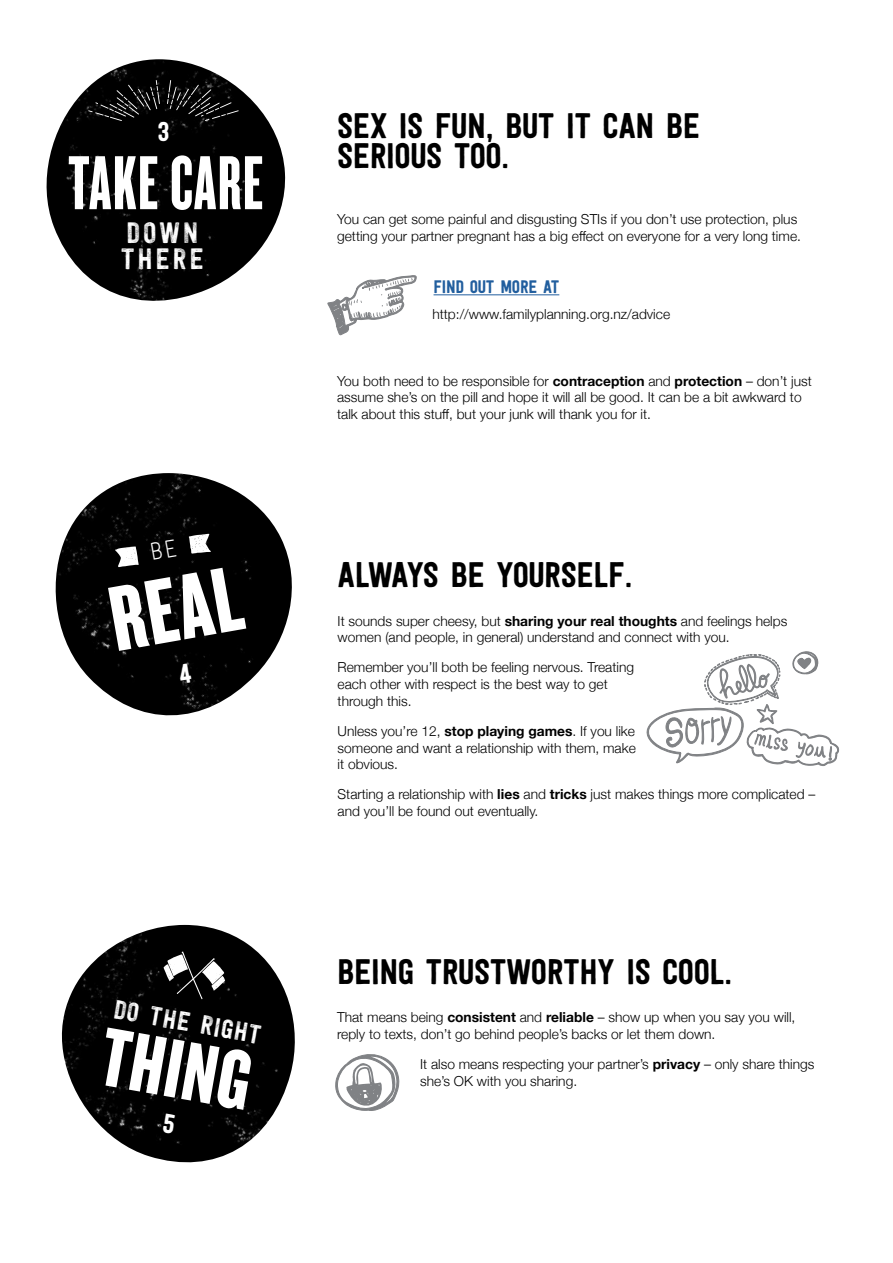
<style>
.page{position:relative;width:893px;height:1263px;background:#fff}
.page>*{position:absolute;margin:0;border:0;box-sizing:border-box;transform-origin:0 0}
.t1{font:96px "Knockout 68 Full Featherwt";color:#fff}
.t2{font:86.4px "Knockout 68 Full Featherwt";color:#fff}
.t3{font:79.5px "Knockout 67 Full Bantamwt";letter-spacing:.02em;color:#fff}
.t4{font:35.25px/30.3px "Festivo LC Basic";letter-spacing:-.015em;color:#000}
.t5{font:29.25px/26.4px "Festivo LC Wood";letter-spacing:.09em;color:#fff}
.t6{font:27px "Festivo LC Basic";color:#fff}
.t7{font:26.4px "Festivo LC Wood";color:#fff}
.t8{font:18px "Festivo LC Basic";letter-spacing:-.015em;color:#215e9e}
.t9{font:300 13.8px/16.8px "Helvetica Neue";color:#000}
.s1{font-weight:700}
</style>
<div class="page">
<img style="left:46px;top:59px;width:240px;height:242px">
<img style="left:55px;top:473px;width:237px;height:243px">
<img style="left:61px;top:925px;width:234px;height:238px">
<hr style="left:434px;top:294px;width:125px;height:1px;background:#215e9e">
<svg style="left:167px;top:80px;width:72px;height:41px;background:#1a1a1a"></svg>
<svg style="left:88px;top:80px;width:72px;height:41px;background:#181818"></svg>
<svg style="left:115px;top:546px;width:24px;height:21px"></svg>
<svg style="left:189px;top:534px;width:22px;height:20px"></svg>
<svg style="left:163px;top:951px;width:62px;height:48px"></svg>
<svg style="left:328px;top:275px;width:89px;height:60px"></svg>
<svg style="left:335px;top:1054px;width:65px;height:57px"></svg>
<svg style="left:646px;top:651px;width:193px;height:115px"></svg>
<svg style="left:178px;top:663px;width:14px;height:21px"></svg>
<svg style="left:163px;top:1113px;width:13px;height:21px"></svg>
<svg style="left:151px;top:539px;width:26px;height:21px"></svg>
<h3 class="t6" style="left:157px;top:115px;width:14px">3</h3>
<h3 class="t3" style="left:69px;top:136px;width:196px">TAKE CARE</h3>
<h3 class="t5" style="left:121px;top:219px;width:85px">DOWN<br>THERE</h3>
<h1 class="t1" style="left:101px;top:563px;width:134px;rotate:-10deg">REAL</h1>
<h3 class="t7" style="left:117px;top:993px;width:151px;rotate:10deg">DO THE RIGHT</h3>
<h2 class="t2" style="left:111px;top:1004px;width:152px;rotate:10deg">THING</h2>
<h3 class="t4" style="left:337px;top:110px;width:365px">SEX IS FUN, BUT IT CAN BE<br>SERIOUS TOO.</h3>
<p class="t9" style="left:337px;top:209px;width:465px">You can get some painful and disgusting STIs if you don’t use protection, plus getting your partner pregnant has a big effect on everyone for a very long time.</p>
<h3 class="t8" style="left:434px;top:276px;width:127px">FIND OUT MORE AT</h3>
<p class="t9" style="left:432px;top:304px;width:239px">http://www.familyplanning.org.nz/advice</p>
<p class="t9" style="left:337px;top:371px;width:476px">You both need to be responsible for <span class="s1">contraception</span> and <span class="s1">protection</span> – don’t just assume she’s on the pill and hope it will all be good. It can be a bit awkward to talk about this stuff, but your junk will thank you for it.</p>
<h3 class="t4" style="left:338px;top:559px;width:297px">ALWAYS BE YOURSELF.</h3>
<p class="t9" style="left:338px;top:611px;width:451px">It sounds super cheesy, but <span class="s1">sharing your real thoughts</span> and feelings helps women (and people, in general) understand and connect with you.</p>
<p class="t9" style="left:338px;top:658px;width:298px">Remember you’ll both be feeling nervous. Treating each other with respect is the best way to get through this.</p>
<p class="t9" style="left:338px;top:721px;width:300px;text-align:justify">Unless you’re 12, <span class="s1">stop playing games</span>. If you like someone and want a relationship with them, make it obvious.</p>
<p class="t9" style="left:338px;top:785px;width:479px">Starting a relationship with <span class="s1">lies</span> and <span class="s1">tricks</span> just makes things more complicated – and you’ll be found out eventually.</p>
<h3 class="t4" style="left:337px;top:956px;width:397px">BEING TRUSTWORTHY IS COOL.</h3>
<p class="t9" style="left:337px;top:1008px;width:460px">That means being <span class="s1">consistent</span> and <span class="s1">reliable</span> – show up when you say you will, reply to texts, don’t go behind people’s backs or let them down.</p>
<p class="t9" style="left:420px;top:1054px;width:396px">It also means respecting your partner’s <span class="s1">privacy</span> – only share things she’s OK with you sharing.</p>
</div>
